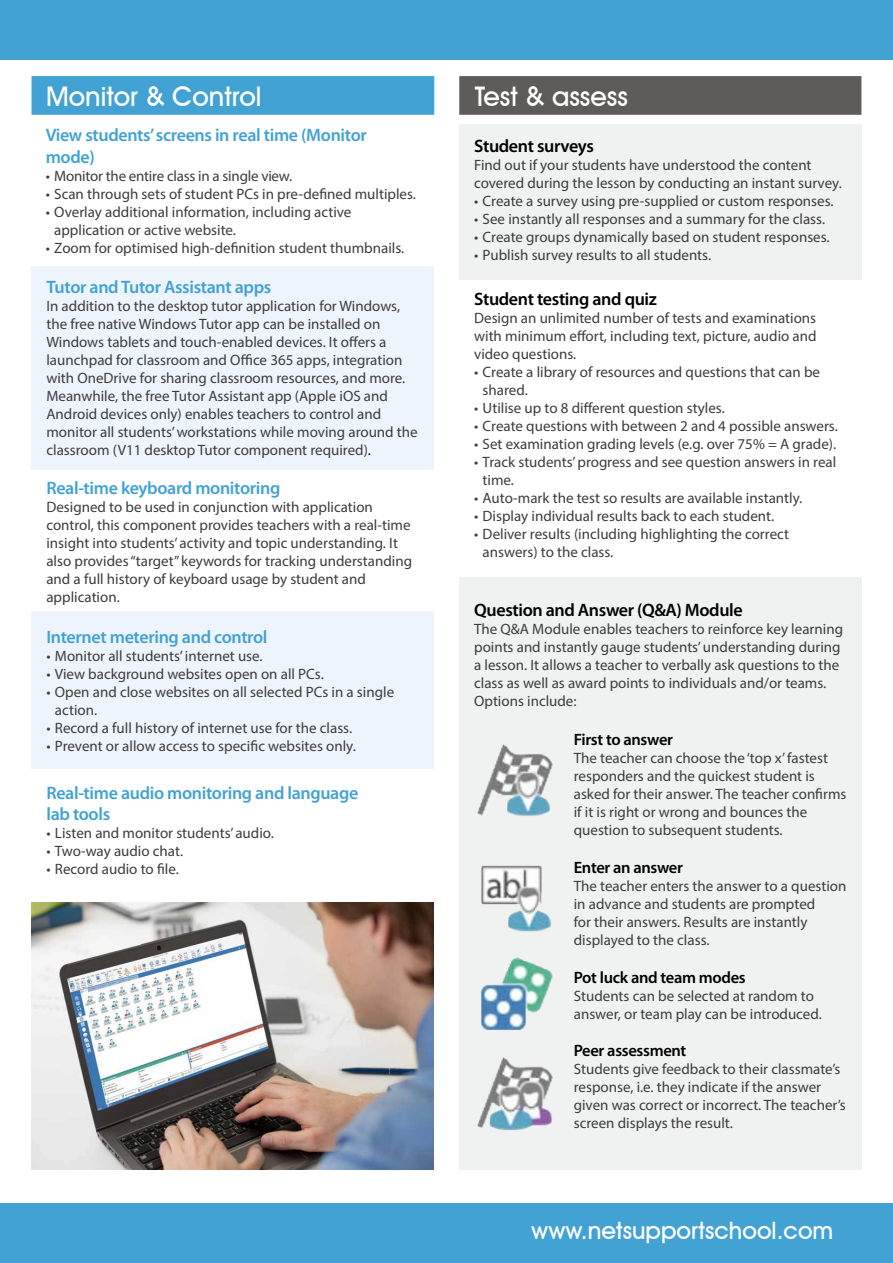
<style>
.page{position:relative;width:893px;height:1263px;background:#fff}
.page>*{position:absolute;margin:0;border:0;box-sizing:border-box;transform-origin:0 0}
.t1{font:500 27px "Avant Garde IT Cby BT";color:#fff}
.t2{font:500 24px "Avant Garde IT Cby BT";color:#fff}
.t3{font:600 18px/21.6px "Myriad Pro";letter-spacing:-.02em;color:#42a2d4}
.t4{font:600 18px "Myriad Pro";letter-spacing:-.02em;color:#000}
.t5{font:600 16.5px "Myriad Pro";letter-spacing:-.02em;color:#000}
.t6{font:15px/18px "Myriad Pro";color:#3c3c3b}
.s1{color:#000}
</style>
<div class="page">
<div style="left:0;top:0;width:893px;height:60px;background:#42a2d4"></div>
<div style="left:0;top:1203px;width:893px;height:60px;background:#42a2d4"></div>
<div style="left:32px;top:76px;width:402px;height:39px;background:#42a2d4;border:3px solid #42a2d4"></div>
<div style="left:459px;top:577px;width:402px;height:592px;background:#f0f2f1"></div>
<div style="left:459px;top:76px;width:402px;height:39px;background:#5d5c5b;border:3px solid #5e5d5c"></div>
<div style="left:459px;top:124px;width:402px;height:156px;background:#f0f2f1"></div>
<div style="left:32px;top:267px;width:402px;height:203px;background:#eef4fc"></div>
<div style="left:32px;top:611px;width:402px;height:157px;background:#eef4fc"></div>
<img style="left:32px;top:902px;width:402px;height:267px">
<img style="left:477px;top:744px;width:76px;height:72px">
<img style="left:481px;top:865px;width:71px;height:67px">
<img style="left:481px;top:957px;width:72px;height:73px">
<img style="left:477px;top:1057px;width:76px;height:74px">
<h1 class="t1" style="left:46px;top:80px;width:217px">Monitor &amp; Control</h1>
<p class="t3" style="left:46px;top:124px;width:323px">View students’ screens in real time (Monitor mode)</p>
<p class="t6" style="left:46px;top:167px;width:248px">• Monitor the entire class in a single view.</p>
<p class="t6" style="left:46px;top:185px;width:372px">• Scan through sets of student PCs in pre-defined multiples.</p>
<p class="t6" style="left:54px;top:203px;width:299px;text-indent:-9px">• Overlay additional information, including active application or active website.</p>
<p class="t6" style="left:46px;top:239px;width:360px">• Zoom for optimised high-definition student thumbnails.</p>
<p class="t3" style="left:46px;top:276px;width:226px">Tutor and Tutor Assistant apps</p>
<p class="t6" style="left:46px;top:297px;width:373px">In addition to the desktop tutor application for Windows, the free native Windows Tutor app can be installed on Windows tablets and touch-enabled devices. It offers a launchpad for classroom and Office 365 apps, integration with OneDrive for sharing classroom resources, and more.<br>Meanwhile, the free Tutor Assistant app (Apple iOS and Android devices only) enables teachers to control and monitor all students’ workstations while moving around the classroom (V11 desktop Tutor component required)<span class="s1">.</span></p>
<p class="t3" style="left:46px;top:477px;width:235px">Real-time keyboard monitoring</p>
<p class="t6" style="left:46px;top:498px;width:367px">Designed to be used in conjunction with application control, this component provides teachers with a real-time insight into students’ activity and topic understanding. It also provides “target” keywords for tracking understanding and a full history of keyboard usage by student and application.</p>
<p class="t3" style="left:46px;top:626px;width:223px">Internet metering and control</p>
<p class="t6" style="left:46px;top:647px;width:218px">• Monitor all students’ internet use.</p>
<p class="t6" style="left:46px;top:665px;width:279px">• View background websites open on all PCs.</p>
<p class="t6" style="left:55px;top:683px;width:341px;text-indent:-9px">• Open and close websites on all selected PCs in a single action.</p>
<p class="t6" style="left:46px;top:719px;width:307px">• Record a full history of internet use for the class.</p>
<p class="t6" style="left:46px;top:737px;width:311px">• Prevent or allow access to specific websites only.</p>
<p class="t3" style="left:46px;top:781px;width:313px">Real-time audio monitoring and language lab tools</p>
<p class="t6" style="left:46px;top:824px;width:229px">• Listen and monitor students’ audio.</p>
<p class="t6" style="left:46px;top:842px;width:138px">• Two-way audio chat.</p>
<p class="t6" style="left:46px;top:860px;width:134px">• Record audio to file.</p>
<h1 class="t1" style="left:475px;top:80px;width:155px">Test &amp; assess</h1>
<p class="t4" style="left:474px;top:134px;width:121px">Student surveys</p>
<p class="t6" style="left:474px;top:155px;width:369px">Find out if your students have understood the content covered during the lesson by conducting an instant survey.</p>
<p class="t6" style="left:474px;top:191px;width:361px">• Create a survey using pre-supplied or custom responses.</p>
<p class="t6" style="left:474px;top:209px;width:352px">• See instantly all responses and a summary for the class.</p>
<p class="t6" style="left:474px;top:227px;width:357px">• Create groups dynamically based on student responses.</p>
<p class="t6" style="left:474px;top:245px;width:238px">• Publish survey results to all students.</p>
<p class="t4" style="left:474px;top:288px;width:184px">Student testing and quiz</p>
<p class="t6" style="left:474px;top:309px;width:344px;text-align:justify">Design an unlimited number of tests and examinations with minimum effort, including text, picture, audio and video questions.</p>
<p class="t6" style="left:483px;top:363px;width:339px;text-indent:-9px">• Create a library of resources and questions that can be shared.</p>
<p class="t6" style="left:474px;top:399px;width:252px">• Utilise up to 8 different question styles.</p>
<p class="t6" style="left:474px;top:417px;width:365px">• Create questions with between 2 and 4 possible answers.</p>
<p class="t6" style="left:474px;top:435px;width:364px">• Set examination grading levels (e.g. over 75% = A grade).</p>
<p class="t6" style="left:483px;top:453px;width:355px;text-indent:-9px">• Track students’ progress and see question answers in real time.</p>
<p class="t6" style="left:474px;top:489px;width:330px">• Auto-mark the test so results are available instantly.</p>
<p class="t6" style="left:474px;top:507px;width:302px">• Display individual results back to each student.</p>
<p class="t6" style="left:483px;top:525px;width:308px;text-indent:-9px">• Deliver results (including highlighting the correct answers) to the class.</p>
<p class="t4" style="left:474px;top:598px;width:270px">Question and Answer (Q&amp;A) Module</p>
<p class="t6" style="left:474px;top:619px;width:370px">The Q&amp;A Module enables teachers to reinforce key learning points and instantly gauge students’ understanding during a lesson. It allows a teacher to verbally ask questions to the class as well as award points to individuals and/or teams.<br>Options include:</p>
<p class="t5" style="left:574px;top:729px;width:101px">First to answer</p>
<p class="t6" style="left:574px;top:749px;width:274px">The teacher can choose the ‘top x’ fastest responders and the quickest student is asked for their answer. The teacher confirms if it is right or wrong and bounces the question to subsequent students.</p>
<p class="t5" style="left:574px;top:857px;width:111px">Enter an answer</p>
<p class="t6" style="left:574px;top:876px;width:274px">The teacher enters the answer to a question in advance and students are prompted<br>for their answers. Results are instantly displayed to the class.</p>
<p class="t5" style="left:574px;top:966px;width:174px">Pot luck and team modes</p>
<p class="t6" style="left:574px;top:986px;width:250px">Students can be selected at random to answer, or team play can be introduced.</p>
<p class="t5" style="left:574px;top:1040px;width:114px">Peer assessment</p>
<p class="t6" style="left:574px;top:1060px;width:274px">Students give feedback to their classmate’s response, i.e. they indicate if the answer given was correct or incorrect. The teacher’s screen displays the result.</p>
<h2 class="t2" style="left:531px;top:1216px;width:304px">www.netsupportschool.com</h2>
</div>
